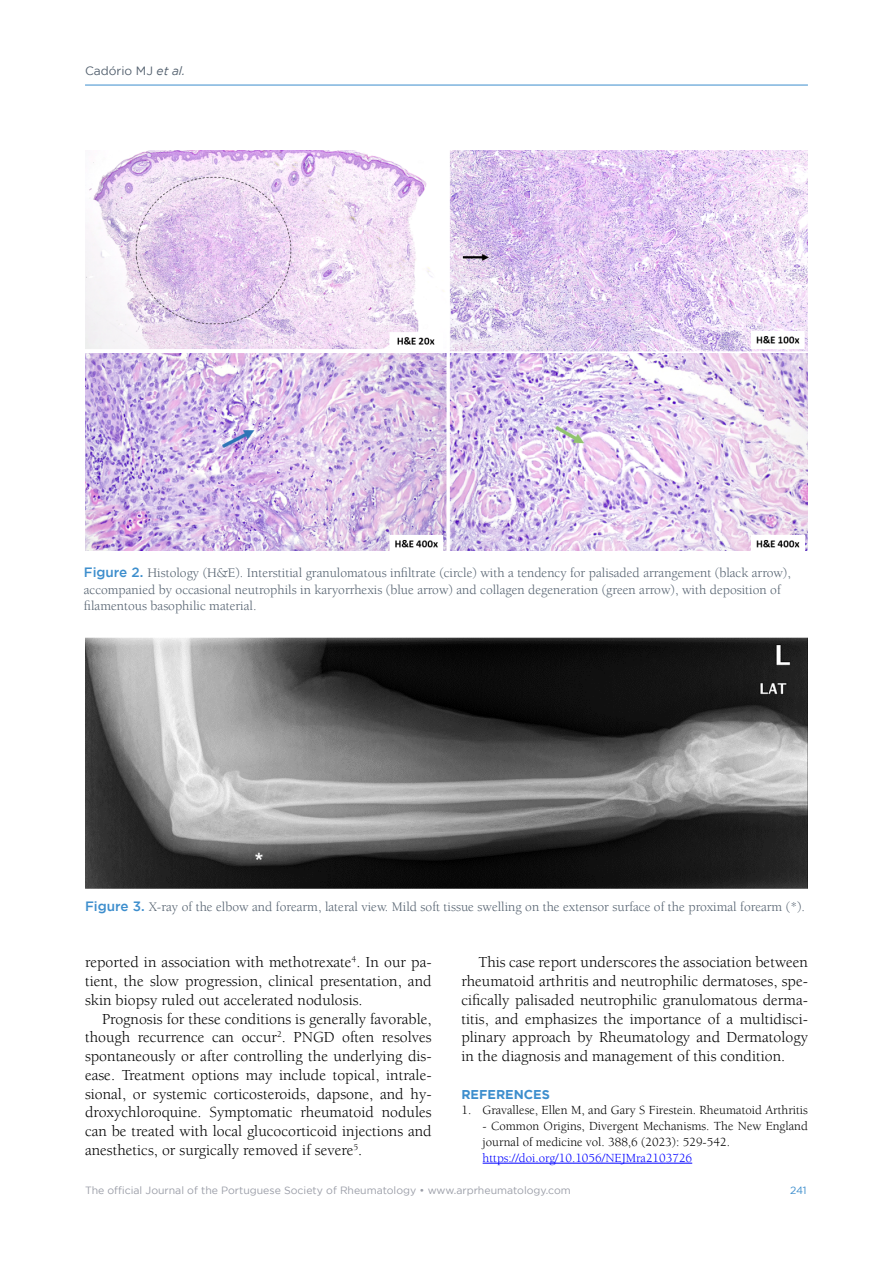
<style>
.page{position:relative;width:893px;height:1263px;background:#fff}
.page>*{position:absolute;margin:0;border:0;box-sizing:border-box;transform-origin:0 0}
.t1{font:15.75px/18.8px "Berkeley Std";color:#000;text-align:justify}
.t2{font:13.5px/16.5px "Berkeley Std";color:#53606e}
.t3{font:12.75px/15.8px "Berkeley Std";color:#000}
.t4{font:12.75px "Berkeley Std";color:#00f}
.t5{font:700 12.75px "Gotham";color:#3d8ecd}
.t6{font:12px "Gotham";color:#53606e}
.t7{font:10.5px "Gotham";color:#9a9da7}
.t8{font:10.5px "Gotham";color:#3d8ecd}
.s1{font-style:italic}
.s2{font-family:"Gotham";font-weight:500;color:#3d8ecd}
</style>
<div class="page">
<hr style="left:85px;top:85px;width:723px;height:1px;background:#3d8ecd">
<hr style="left:483px;top:1163px;width:209px;height:1px;background:#00f">
<img style="left:85px;top:150px;width:723px;height:401px">
<img style="left:85px;top:638px;width:723px;height:251px">
<p class="t6" style="left:85px;top:64px;width:102px">Cadório MJ <span class="s1">et al.</span></p>
<p class="t2" style="left:84px;top:565px;width:709px"><span class="s2">Figure 2.</span> Histology (H&amp;E). Interstitial granulomatous infiltrate (circle) with a tendency for palisaded arrangement (black arrow), accompanied by occasional neutrophils in karyorrhexis (blue arrow) and collagen degeneration (green arrow), with deposition of filamentous basophilic material.</p>
<p class="t2" style="left:85px;top:899px;width:722px"><span class="s2">Figure 3.</span> X-ray of the elbow and forearm, lateral view. Mild soft tissue swelling on the extensor surface of the proximal forearm (*).</p>
<p class="t1" style="left:85px;top:953px;width:348px">reported in association with methotrexate<sup>4</sup>. In our pa&shy;tient, the slow progression, clinical presentation, and skin biopsy ruled out accelerated nodulosis.</p>
<p class="t1" style="left:85px;top:1009px;width:348px;text-indent:17px">Prognosis for these conditions is generally favorable, though recurrence can occur<sup>2</sup>. PNGD often resolves spontaneously or after controlling the underlying dis&shy;ease. Treatment options may include topical, intrale&shy;sional, or systemic corticosteroids, dapsone, and hy&shy;droxychloroquine. Symptomatic rheumatoid nodules can be treated with local glucocorticoid injections and anesthetics, or surgically removed if severe<sup>5</sup>.</p>
<p class="t1" style="left:461px;top:953px;width:348px;text-indent:17px">This case report underscores the association between rheumatoid arthritis and neutrophilic dermatoses, spe&shy;cifically palisaded neutrophilic granulomatous derma&shy;titis, and emphasizes the importance of a multidisci&shy;plinary approach by Rheumatology and Dermatology in the diagnosis and management of this condition.</p>
<p class="t5" style="left:461px;top:1087px;width:90px">REFERENCES</p>
<p class="t3" style="left:461px;top:1103px;width:348px">1. Gravallese, Ellen M, and Gary S Firestein. Rheumatoid Arthritis</p>
<p class="t3" style="left:483px;top:1118px;width:327px">- Common Origins, Divergent Mechanisms. The New England journal of medicine vol. 388,6 (2023): 529-542.</p>
<p class="t4" style="left:483px;top:1151px;width:211px">https://doi.org/10.1056/NEJMra2103726</p>
<p class="t7" style="left:85px;top:1184px;width:487px">The official Journal of the Portuguese Society of Rheumatology • www.arprheumatology.com</p>
<p class="t8" style="left:790px;top:1184px;width:18px">241</p>
</div>
